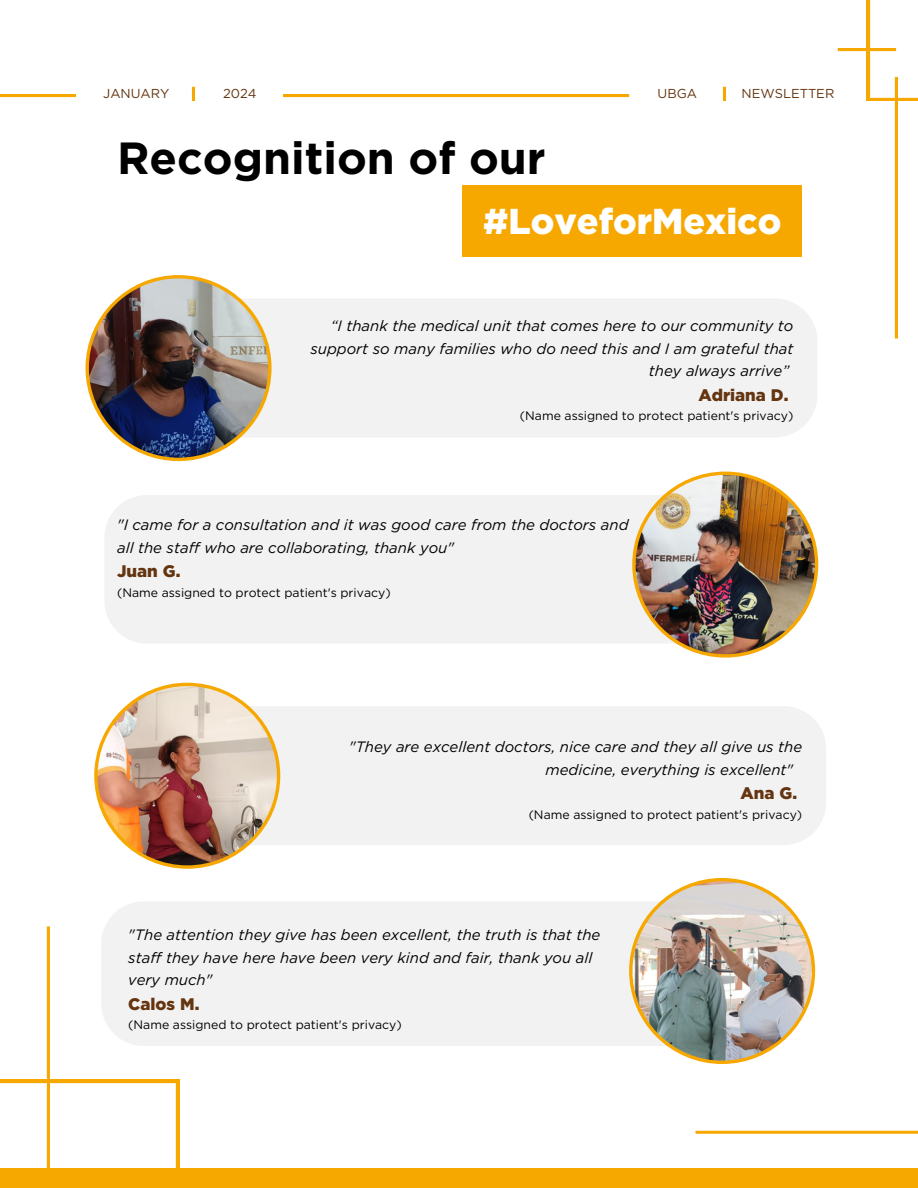
<style>
.page{position:relative;width:918px;height:1188px;background:#fff}
.page>*{position:absolute;margin:0;border:0;box-sizing:border-box;transform-origin:0 0}
.t1{font:700 45px "Gotham";color:#000}
.t2{font:900 36px "Gotham";color:#fff}
.t3{font:900 16.8px "Gotham";color:#643510}
.t4{font:italic 15px/22.5px "Gotham";color:#000}
.t5{font:12.9px "Gotham";color:#643510}
.t6{font:12.3px "Gotham";color:#000}
</style>
<div class="page">
<svg style="left:838px;top:0;width:80px;height:339px"></svg>
<svg style="left:0;top:87px;width:629px;height:14px"></svg>
<svg style="left:723px;top:87px;width:3px;height:14px"></svg>
<div style="left:106px;top:902px;width:523px;height:144px;background:#f2f2f2"></div>
<img style="left:629px;top:878px;width:186px;height:186px">
<div style="left:280px;top:706px;width:546px;height:139px;background:#f2f2f2"></div>
<img style="left:94px;top:683px;width:186px;height:186px">
<div style="left:105px;top:495px;width:527px;height:148px;background:#f2f2f2"></div>
<img style="left:632px;top:472px;width:186px;height:186px">
<div style="left:272px;top:299px;width:545px;height:138px;background:#f2f2f2"></div>
<img style="left:86px;top:275px;width:186px;height:186px">
<div style="left:462px;top:185px;width:340px;height:72px;background:#f7a800"></div>
<div style="left:0;top:1168px;width:918px;height:20px;background:#f7a800"></div>
<svg style="left:0;top:926px;width:179px;height:242px"></svg>
<svg style="left:695px;top:1131px;width:223px;height:3px"></svg>
<p class="t5" style="left:103px;top:86px;width:68px">JANUARY</p>
<h4 class="t5" style="left:223px;top:86px;width:35px">2024</h4>
<h1 class="t5" style="left:658px;top:86px;width:41px">UBGA</h1>
<h2 class="t5" style="left:742px;top:86px;width:94px">NEWSLETTER</h2>
<p class="t1" style="left:117px;top:131px;width:430px">Recognition of our</p>
<h4 class="t2" style="left:483px;top:199px;width:300px">#LoveforMexico</h4>
<p class="t4" style="left:331px;top:315px;width:464px">“I thank the medical unit that comes here to our community to</p>
<p class="t4" style="left:310px;top:337px;width:485px">support so many families who do need this and I am grateful that</p>
<p class="t4" style="left:649px;top:360px;width:142px">they always arrive”</p>
<p class="t3" style="left:698px;top:385px;width:92px">Adriana D.</p>
<p class="t6" style="left:520px;top:408px;width:275px">(Name assigned to protect patient's privacy)</p>
<p class="t4" style="left:117px;top:514px;width:513px">"I came for a consultation and it was good care from the doctors and all the staff who are collaborating, thank you"</p>
<p class="t3" style="left:117px;top:561px;width:65px">Juan G.</p>
<p class="t6" style="left:117px;top:585px;width:275px">(Name assigned to protect patient's privacy)</p>
<p class="t4" style="left:545px;top:736px;width:258px;text-indent:-196px">"They are excellent doctors, nice care and they all give us the medicine, everything is excellent"</p>
<p class="t3" style="left:741px;top:783px;width:58px">Ana G.</p>
<p class="t6" style="left:529px;top:807px;width:275px">(Name assigned to protect patient's privacy)</p>
<p class="t4" style="left:128px;top:924px;width:474px">"The attention they give has been excellent, the truth is that the staff they have here have been very kind and fair, thank you all very much"</p>
<p class="t3" style="left:128px;top:994px;width:73px">Calos M.</p>
<p class="t6" style="left:128px;top:1017px;width:275px">(Name assigned to protect patient's privacy)</p>
</div>
